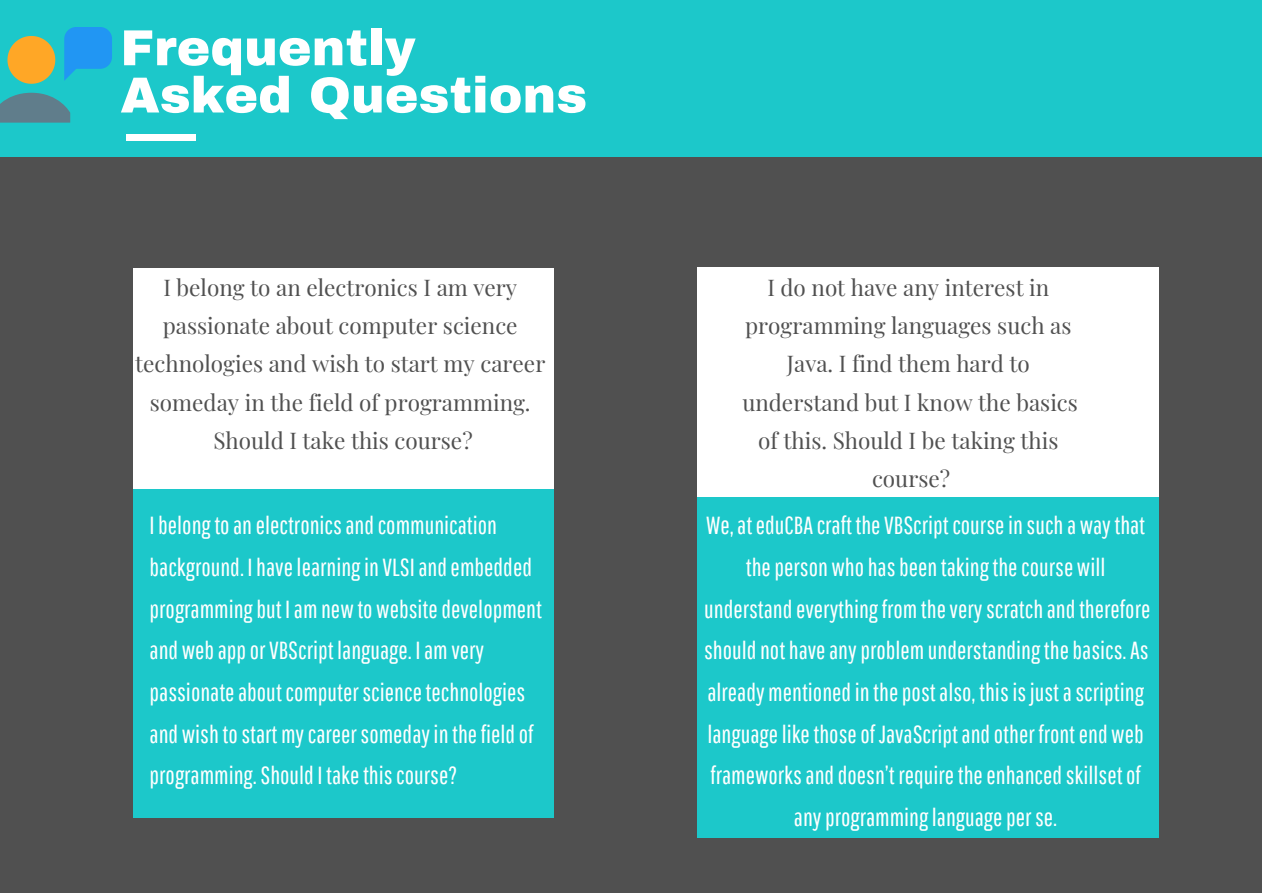
<style>
.page{position:relative;width:1262px;height:893px;background:#fff}
.page>*{position:absolute;margin:0;border:0;box-sizing:border-box;transform-origin:0 0}
.t1{font:900 50.55px/47.2px "Archivo";color:#fff}
.t2{font:24.75px/41.5px "Pathway Gothic One";color:#fff;text-align:center}
.t3{font:22.5px/38.2px "Playfair Display";color:#505050;text-align:center}
</style>
<div class="page">
<div style="left:0;top:156px;width:1261px;height:736px;background:#505050"></div>
<div style="left:0;top:0;width:1261px;height:156px;background:#1cc8ca"></div>
<div style="left:126px;top:134px;width:70px;height:7px;background:#fff"></div>
<div style="left:133px;top:488px;width:420px;height:329px;background:#1cc8ca"></div>
<div style="left:133px;top:268px;width:420px;height:220px;background:#fff"></div>
<div style="left:697px;top:495px;width:461px;height:342px;background:#1cc8ca"></div>
<div style="left:697px;top:268px;width:461px;height:228px;background:#fff"></div>
<svg style="left:64px;top:27px;width:48px;height:54px"></svg>
<svg style="left:7px;top:36px;width:48px;height:48px"></svg>
<svg style="left:0;top:93px;width:70px;height:30px;background:#558895"></svg>
<h1 class="t1" style="left:120px;top:24px;width:468px">Frequently<br>Asked Questions</h1>
<p class="t3" style="left:135px;top:266px;width:411px">I belong to an electronics I am very passionate about computer science technologies and wish to start my career someday in the field of programming.<br>Should I take this course?</p>
<p class="t3" style="left:742px;top:266px;width:337px">I do not have any interest in programming languages such as<br>Java. I find them hard to understand but I know the basics of this. Should I be taking this course?</p>
<p class="t2" style="left:704px;top:504px;width:448px">We, at eduCBA craft the VBScript course in such a way that the person who has been taking the course will understand everything from the very scratch and therefore should not have any problem understanding the basics. As already mentioned in the post also, this is just a scripting language like those of JavaScript and other front end web frameworks and doesn’t require the enhanced skillset of any programming language per se.</p>
<p class="t2" style="left:150px;top:504px;width:394px;text-align:left">I belong to an electronics and communication background. I have learning in VLSI and embedded programming but I am new to website development and web app or VBScript language. I am very passionate about computer science technologies and wish to start my career someday in the field of programming. Should I take this course?</p>
</div>
